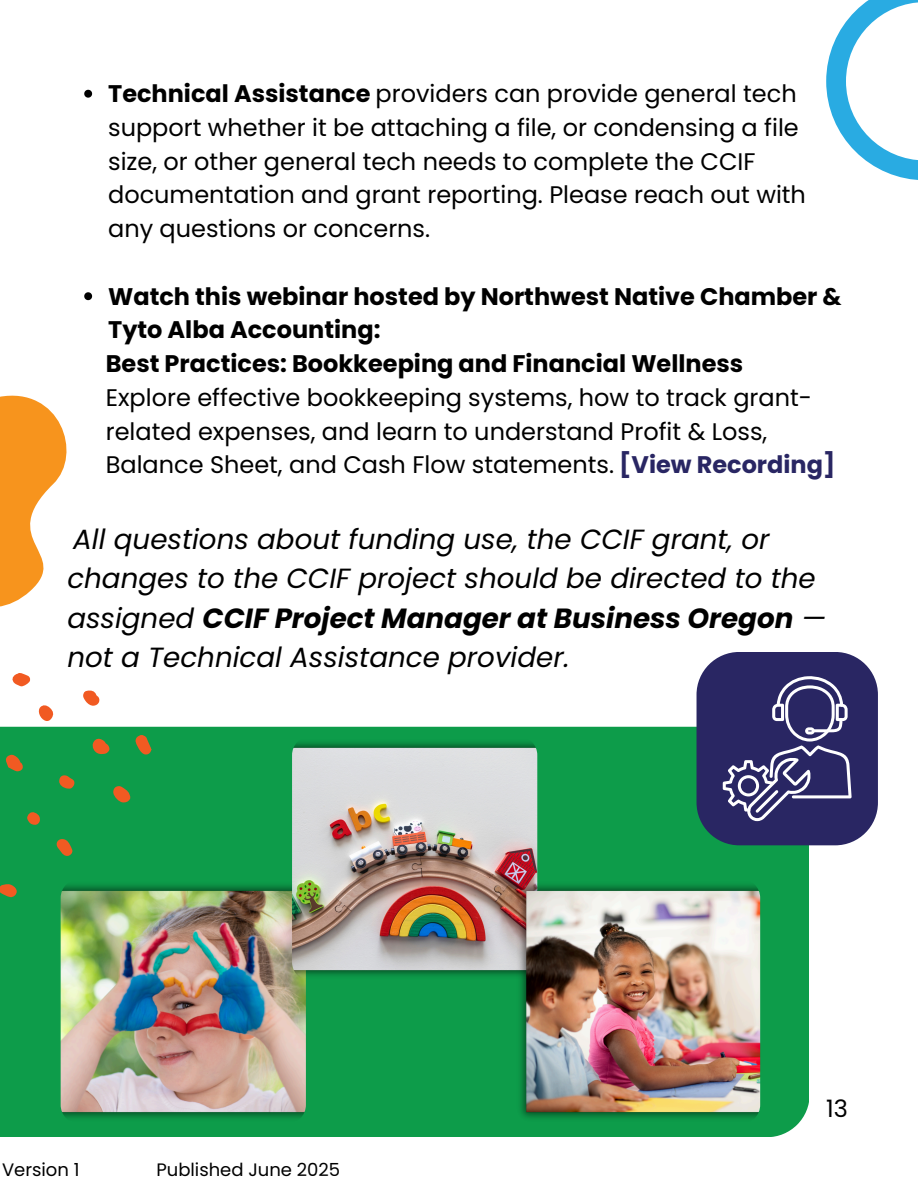
<style>
.page{position:relative;width:918px;height:1188px;background:#fff}
.page>*{position:absolute;margin:0;border:0;box-sizing:border-box;transform-origin:0 0}
.t1{font:italic 27.75px/39.3px "Poppins";color:#000}
.t2{font:24px/33.8px "Poppins";color:#000}
.t3{font:700 24px/33.8px "Poppins";color:#000}
.t4{font:18px "Poppins";color:#000}
.s1{font-weight:700}
.s2{font-weight:700;color:#292663}
</style>
<div class="page">
<div style="left:0;top:727px;width:809px;height:410px;background:#0d9c4a"></div>
<img style="left:61px;top:879px;width:245px;height:245px">
<img style="left:292px;top:736px;width:245px;height:245px">
<img style="left:515px;top:879px;width:245px;height:245px">
<svg style="left:84px;top:90px;width:8px;height:8px"></svg>
<svg style="left:84px;top:292px;width:8px;height:8px"></svg>
<div style="left:697px;top:652px;width:181px;height:193px;background:#292663;border-radius:43px"></div>
<svg style="left:723px;top:676px;width:129px;height:145px"></svg>
<svg style="left:0;top:673px;width:183px;height:259px;fill:#0d9c4a"></svg>
<svg style="left:0;top:395px;width:67px;height:212px;fill:#f7941d"></svg>
<svg style="left:826px;top:0;width:92px;height:180px"></svg>
<p class="t2" style="left:108px;top:77px;width:699px"><span class="s1">Technical Assistance</span> providers can provide general tech support whether it be attaching a file, or condensing a file size, or other general tech needs to complete the CCIF documentation and grant reporting. Please reach out with any questions or concerns.</p>
<p class="t3" style="left:106px;top:279px;width:737px">Watch this webinar hosted by Northwest Native Chamber &amp;<br>Tyto Alba Accounting:<br>Best Practices: Bookkeeping and Financial Wellness</p>
<p class="t2" style="left:106px;top:381px;width:731px">Explore effective bookkeeping systems, how to track grant&shy;related expenses, and learn to understand Profit &amp; Loss,<br>Balance Sheet, and Cash Flow statements. <span class="s2">[View Recording]</span></p>
<p class="t1" style="left:67px;top:519px;width:760px">All questions about funding use, the CCIF grant, or changes to the CCIF project should be directed to the assigned <span class="s1">CCIF Project Manager at Business Oregon</span> — not a Technical Assistance provider.</p>
<p class="t4" style="left:2px;top:1157px;width:79px">Version 1</p>
<p class="t4" style="left:156px;top:1157px;width:185px">Published June 2025</p>
<p class="t2" style="left:826px;top:1092px;width:23px">13</p>
</div>
